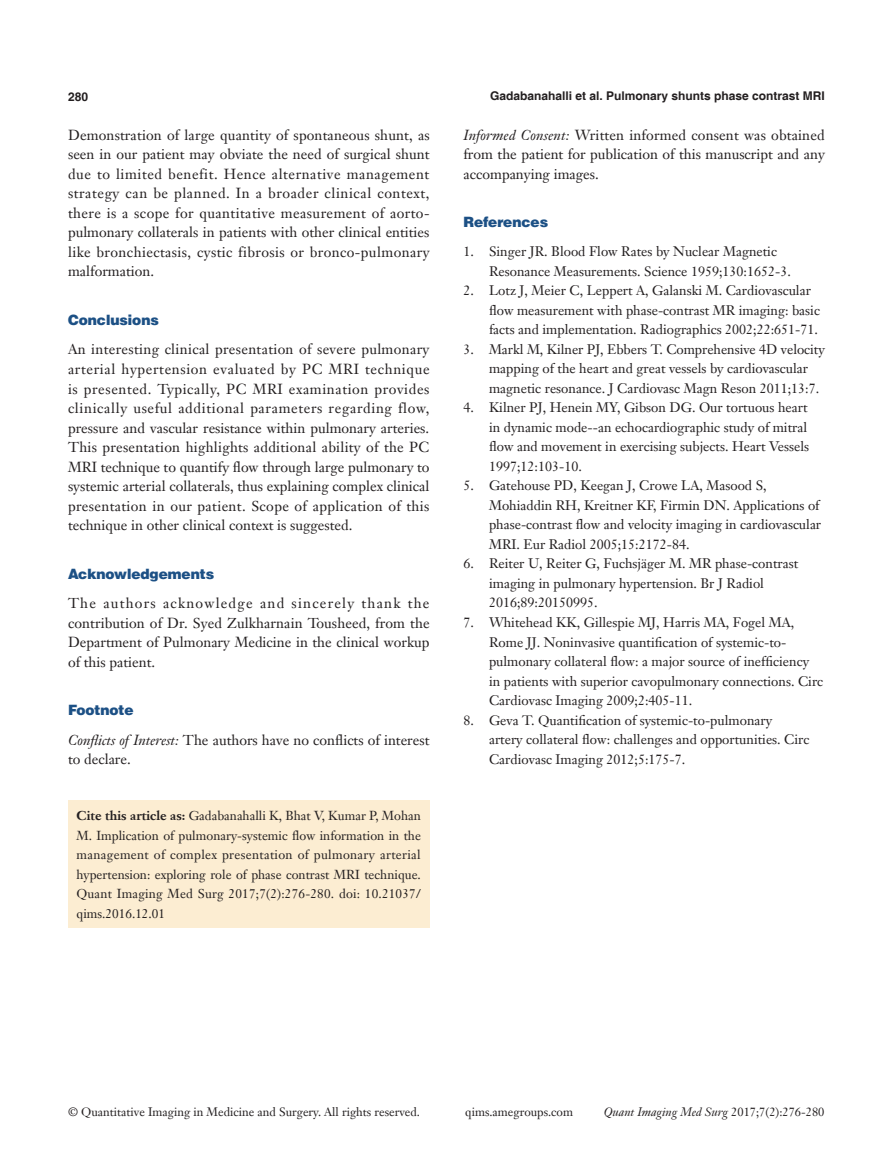
<style>
.page{position:relative;width:893px;height:1170px;background:#fff}
.page>*{position:absolute;margin:0;border:0;box-sizing:border-box;transform-origin:0 0}
.首段不空4mm{font:14.25px/19.5px "Janson Text LT";color:#231f20;text-align:justify}
.一级标题-6_5{font:900 14.25px "Helvetica";color:#1c5085}
.t1{font:13.5px/19.5px "Janson Text LT";color:#231f20}
.t2{font:12.75px/19.5px "Janson Text LT";letter-spacing:.015em;color:#231f20;text-align:justify}
.t3{font:12px "Janson Text LT";color:#231f20}
.t4{font:700 12px "Helvetica";color:#231f20}
.t5{font:italic 12px "Janson Text LT";color:#231f20}
.s1{font-style:italic}
.s2{font-weight:700}
.s3{font-style:normal}
</style>
<div class="page">
<div style="left:68px;top:800px;width:361px;height:127px;background:#fcedd2"></div>
<p class="t4" style="left:68px;top:89px;width:22px">280</p>
<p class="t4" style="left:490px;top:88px;width:336px">Gadabanahalli et al. Pulmonary shunts phase contrast MRI</p>
<p class="首段不空4mm" style="left:68px;top:125px;width:363px">Demonstration of large quantity of spontaneous shunt, as seen in our patient may obviate the need of surgical shunt due to limited benefit. Hence alternative management strategy can be planned. In a broader clinical context, there is a scope for quantitative measurement of aorto&shy;pulmonary collaterals in patients with other clinical entities like bronchiectasis, cystic fibrosis or bronco-pulmonary malformation.</p>
<p class="一级标题-6_5" style="left:68px;top:311px;width:92px">Conclusions</p>
<p class="首段不空4mm" style="left:68px;top:339px;width:363px">An interesting clinical presentation of severe pulmonary arterial hypertension evaluated by PC MRI technique is presented. Typically, PC MRI examination provides clinically useful additional parameters regarding flow, pressure and vascular resistance within pulmonary arteries.<br>This presentation highlights additional ability of the PC MRI technique to quantify flow through large pulmonary to systemic arterial collaterals, thus explaining complex clinical presentation in our patient. Scope of application of this technique in other clinical context is suggested.</p>
<p class="一级标题-6_5" style="left:68px;top:564px;width:148px">Acknowledgements</p>
<p class="首段不空4mm" style="left:68px;top:593px;width:363px">The authors acknowledge and sincerely thank the contribution of Dr. Syed Zulkharnain Tousheed, from the Department of Pulmonary Medicine in the clinical workup of this patient.</p>
<p class="一级标题-6_5" style="left:68px;top:701px;width:67px">Footnote</p>
<p class="首段不空4mm" style="left:68px;top:729px;width:363px"><span class="s1">Conflicts of Interest:</span> The authors have no conflicts of interest to declare.</p>
<p class="t2" style="left:77px;top:805px;width:346px"><span class="s2">Cite this article as:</span> Gadabanahalli K, Bhat V, Kumar P, Mohan M. Implication of pulmonary-systemic flow information in the management of complex presentation of pulmonary arterial hypertension: exploring role of phase contrast MRI technique.<br>Quant Imaging Med Surg 2017;7(2):276-280. doi: 10.21037/ qims.2016.12.01</p>
<p class="首段不空4mm" style="left:463px;top:125px;width:363px"><span class="s1">Informed Consent:</span> Written informed consent was obtained from the patient for publication of this manuscript and any accompanying images.</p>
<p class="一级标题-6_5" style="left:463px;top:213px;width:86px">References</p>
<p class="t1" style="left:489px;top:242px;width:303px;text-indent:-26px">1. Singer JR. Blood Flow Rates by Nuclear Magnetic<br>Resonance Measurements. Science 1959;130:1652-3.</p>
<p class="t1" style="left:489px;top:281px;width:332px;text-indent:-26px">2. Lotz J, Meier C, Leppert A, Galanski M. Cardiovascular flow measurement with phase-contrast MR imaging: basic facts and implementation. Radiographics 2002;22:651-71.</p>
<p class="t1" style="left:489px;top:339px;width:337px;text-indent:-26px">3. Markl M, Kilner PJ, Ebbers T. Comprehensive 4D velocity mapping of the heart and great vessels by cardiovascular magnetic resonance. J Cardiovasc Magn Reson 2011;13:7.</p>
<p class="t1" style="left:489px;top:398px;width:322px;text-indent:-26px">4. Kilner PJ, Henein MY, Gibson DG. Our tortuous heart in dynamic mode--an echocardiographic study of mitral flow and movement in exercising subjects. Heart Vessels 1997;12:103-10.</p>
<p class="t1" style="left:489px;top:476px;width:334px;text-indent:-26px">5. Gatehouse PD, Keegan J, Crowe LA, Masood S, Mohiaddin RH, Kreitner KF, Firmin DN. Applications of phase-contrast flow and velocity imaging in cardiovascular MRI. Eur Radiol 2005;15:2172-84.</p>
<p class="t1" style="left:489px;top:554px;width:311px;text-indent:-26px">6. Reiter U, Reiter G, Fuchsjäger M. MR phase-contrast imaging in pulmonary hypertension. Br J Radiol<br>2016;89:20150995.</p>
<p class="t1" style="left:489px;top:612px;width:336px;text-indent:-26px">7. Whitehead KK, Gillespie MJ, Harris MA, Fogel MA, Rome JJ. Noninvasive quantification of systemic-to&shy;pulmonary collateral flow: a major source of inefficiency in patients with superior cavopulmonary connections. Circ Cardiovasc Imaging 2009;2:405-11.</p>
<p class="t1" style="left:489px;top:710px;width:322px;text-indent:-26px">8. Geva T. Quantification of systemic-to-pulmonary<br>artery collateral flow: challenges and opportunities. Circ<br>Cardiovasc Imaging 2012;5:175-7.</p>
<p class="t3" style="left:68px;top:1104px;width:354px">© Quantitative Imaging in Medicine and Surgery. All rights reserved.</p>
<p class="t3" style="left:465px;top:1104px;width:109px">qims.amegroups.com</p>
<p class="t5" style="left:604px;top:1104px;width:222px">Quant Imaging Med Surg <span class="s3">2017;7(2):276-280</span></p>
</div>
